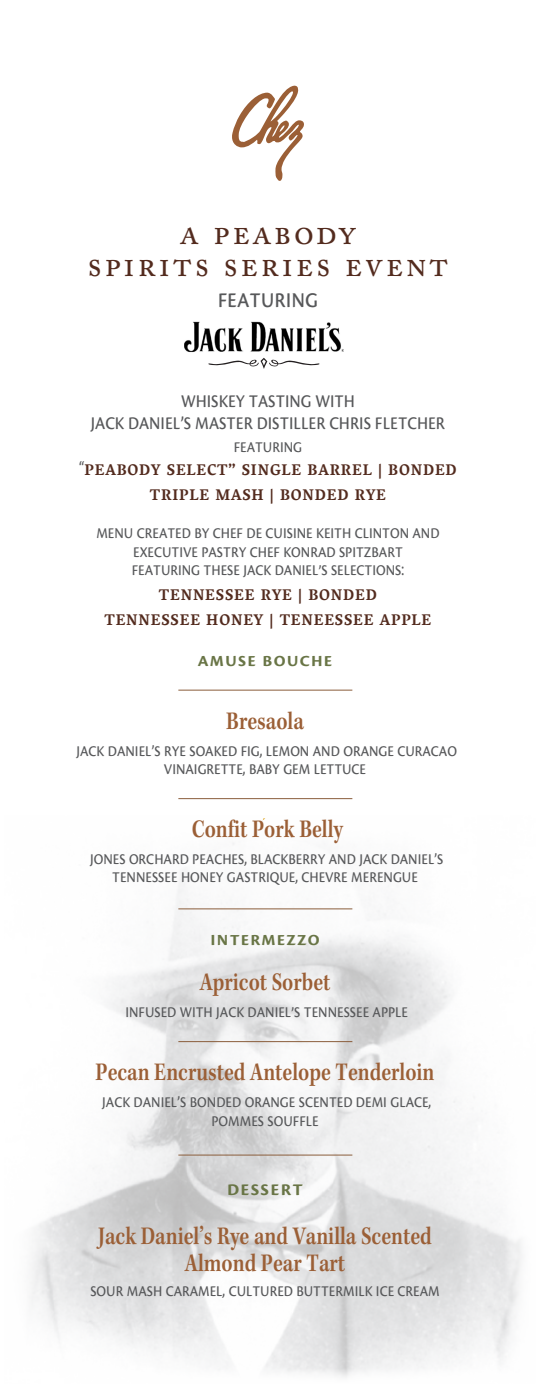
<style>
.page{position:relative;width:536px;height:1386px;background:#fff}
.page>*{position:absolute;margin:0;border:0;box-sizing:border-box;transform-origin:0 0}
.t1{font:35.52px/31.5px "Adobe Caslon Pro";letter-spacing:.07em;color:#532b1e;text-align:center}
.t2{font:28.7px "Cronos Pro";color:#57585a;scale:.85 1}
.t3{font:600 26.07px/26.2px "Kepler Std";color:#9b5f36;text-align:center;scale:.8 1}
.t4{font:24.5px/22.8px "Cronos Pro Disp";color:#57585a;text-align:center;scale:.85 1}
.t5{font:22.22px "Cronos Pro Semibold Disp";letter-spacing:.06em;color:#697546}
.t6{font:21px "Cronos Pro Semibold Disp";letter-spacing:.06em;color:#697546}
.Body_Copy{font:20.47px/18.6px "Cronos Pro Disp";color:#57585a;text-align:center;scale:.85 1}
.Body_Copy-2{font:700 15.75px "Vesper Devanagari Libre";letter-spacing:.055em;color:#532b1e;scale:.95 1}
.s1{font-family:"Cronos Pro Disp";font-weight:400;font-size:20.47px;color:#57585a}
</style>
<div class="page">
<img style="left:31px;top:818px;width:491px;height:560px">
<hr style="left:178px;top:909px;width:174px;height:1px;background:#8a5d3b">
<svg style="left:232px;top:86px;width:72px;height:95px"></svg>
<img style="left:184px;top:321px;width:159px;height:32px">
<svg style="left:208px;top:358px;width:111px;height:11px"></svg>
<hr style="left:178px;top:1041px;width:174px;height:1px;background:#8a5d3b">
<hr style="left:178px;top:1155px;width:174px;height:1px;background:#8a5d3b">
<hr style="left:178px;top:690px;width:174px;height:1px;background:#8a5d3b">
<hr style="left:178px;top:798px;width:174px;height:1px;background:#8a5d3b">
<p class="t1" style="left:87px;top:216px;width:362px">a peabody<br>spirits series event</p>
<p class="t2" style="left:218px;top:282px;width:120px">featuring</p>
<p class="t4" style="left:91px;top:388px;width:418px">whiskey tasting with<br>jack daniel’s master distiller chris fletcher</p>
<p class="Body_Copy" style="left:234px;top:436px;width:82px">featuring</p>
<p class="Body_Copy-2" style="left:79px;top:461px;width:398px"><span class="s1">“</span>PEABODY SELECT” SINGLE BARREL | BONDED</p>
<p class="Body_Copy-2" style="left:150px;top:486px;width:250px">TRIPLE MASH | BONDED RYE</p>
<p class="Body_Copy" style="left:96px;top:523px;width:405px">menu created by chef de cuisine keith clinton and executive pastry chef konrad spitzbart<br>featuring these jack daniel’s selections:</p>
<p class="Body_Copy-2" style="left:159px;top:585px;width:231px">TENNESSEE RYE | BONDED</p>
<p class="Body_Copy-2" style="left:104px;top:611px;width:345px">TENNESSEE HONEY | TENEESSEE APPLE</p>
<p class="t6" style="left:198px;top:648px;width:136px">amuse bouche</p>
<p class="t3" style="left:226px;top:709px;width:98px">Bresaola</p>
<p class="Body_Copy" style="left:76px;top:740px;width:449px">jack daniel’s rye soaked fig, lemon and orange curacao vinaigrette, baby gem lettuce</p>
<p class="t3" style="left:192px;top:817px;width:191px">Confit Pork Belly</p>
<p class="Body_Copy" style="left:90px;top:848px;width:417px">jones orchard peaches, blackberry and jack daniel’s tennessee honey gastrique, chevre merengue</p>
<p class="t6" style="left:210px;top:927px;width:110px">intermezzo</p>
<p class="t3" style="left:200px;top:970px;width:165px">Apricot Sorbet</p>
<p class="Body_Copy" style="left:125px;top:1002px;width:334px">infused with jack daniel’s tennessee apple</p>
<p class="t3" style="left:95px;top:1060px;width:425px">Pecan Encrusted Antelope Tenderloin</p>
<p class="Body_Copy" style="left:102px;top:1091px;width:388px">jack daniel’s bonded orange scented demi glace, pommes souffle</p>
<p class="t5" style="left:227px;top:1175px;width:78px">dessert</p>
<p class="t3" style="left:98px;top:1224px;width:418px">Jack Daniel’s Rye and Vanilla Scented<br>Almond Pear Tart</p>
<p class="Body_Copy" style="left:90px;top:1280px;width:412px">sour mash caramel, cultured buttermilk ice cream</p>
</div>
